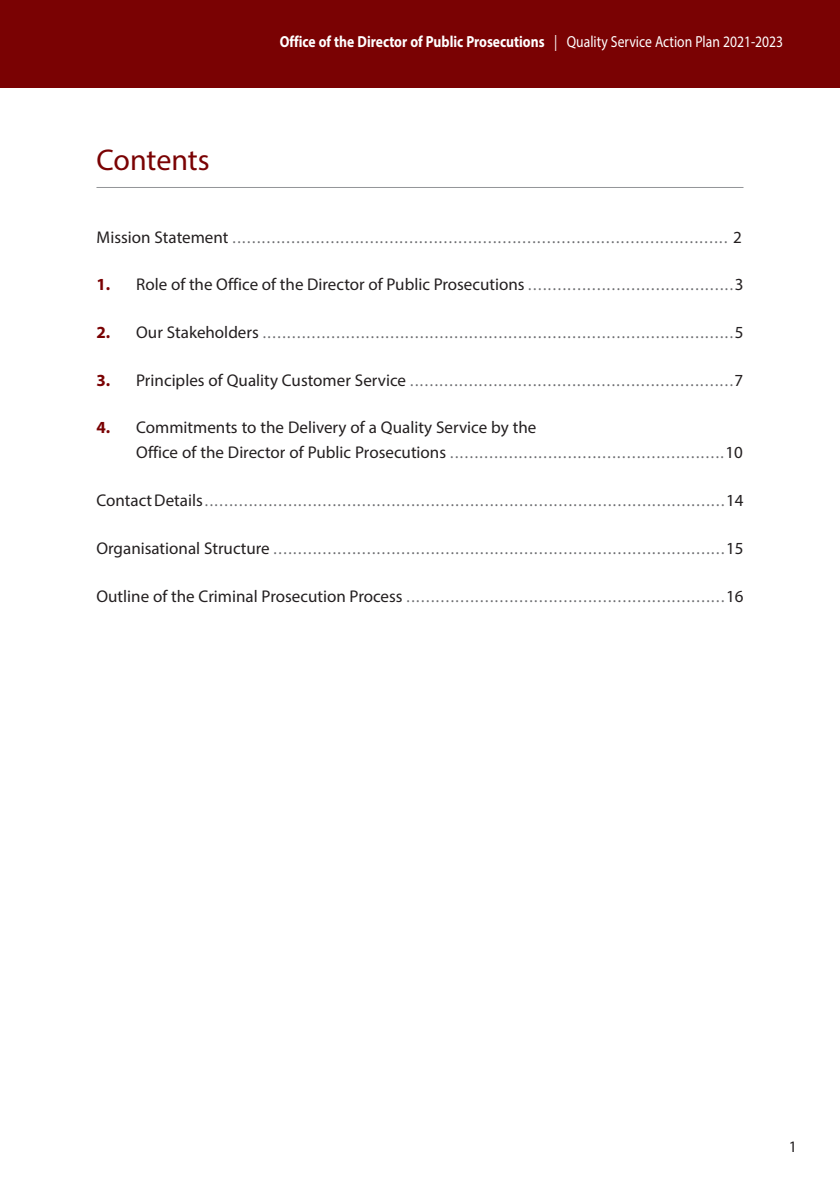
<style>
.page{position:relative;width:840px;height:1191px;background:#fff}
.page>*{position:absolute;margin:0;border:0;box-sizing:border-box;transform-origin:0 0}
.t1{font:30px "Myriad Pro";letter-spacing:-.005em;color:#7a0203}
.t2{font:17px "Myriad Pro";color:#231f20}
.t3{font:16px "Myriad Pro";color:#6c6d70}
.t4{font:700 16px "Myriad Pro";color:#fff;scale:.85 1}
.t5{font:16px "Myriad Pro";color:#231f20}
.s1{font-weight:400}
.s2{font-size:17px;color:#231f20}
.s3{font-weight:700;color:#7a0203}
.s4{font-size:16px;color:#6c6d70}
.s5{font-weight:700;font-size:17px;color:#7a0203}
</style>
<div class="page">
<div style="left:0;top:0;width:839px;height:88px;background:#7a0203"></div>
<hr style="left:96px;top:187px;width:647px;height:1px;background:#939598">
<h1 class="t1" style="left:96px;top:141px;width:115px">Contents</h1>
<p class="t4" style="left:279px;top:31px;width:593px">Office of the Director of Public Prosecutions <span class="s1">| Quality Service Action Plan 2021-2023</span></p>
<p class="t3" style="left:96px;top:227px;width:646px"><span class="s2">Mission Statement</span> ..................................................................................................... <span class="s2">2</span></p>
<p class="t2" style="left:96px;top:274px;width:648px"><span class="s3">1.</span> Role of the Office of the Director of Public Prosecutions <span class="s4">..........................................</span>3</p>
<p class="t3" style="left:96px;top:323px;width:648px"><span class="s5">2.</span> <span class="s2">Our Stakeholders</span> ................................................................................................<span class="s2">5</span></p>
<p class="t3" style="left:96px;top:370px;width:648px"><span class="s5">3.</span> <span class="s2">Principles of Quality Customer Service</span> ..................................................................<span class="s2">7</span></p>
<p class="t2" style="left:96px;top:417px;width:441px"><span class="s3">4.</span> Commitments to the Delivery of a Quality Service by the</p>
<p class="t3" style="left:136px;top:443px;width:608px"><span class="s2">Office of the Director of Public Prosecutions</span> ........................................................<span class="s2">10</span></p>
<p class="t3" style="left:96px;top:491px;width:648px"><span class="s2">Contact Details</span> ..........................................................................................................<span class="s2">14</span></p>
<p class="t3" style="left:96px;top:538px;width:648px"><span class="s2">Organisational Structure</span> ............................................................................................<span class="s2">15</span></p>
<p class="t3" style="left:96px;top:586px;width:648px"><span class="s2">Outline of the Criminal Prosecution Process</span> .................................................................<span class="s2">16</span></p>
<p class="t5" style="left:788px;top:1136px;width:10px">1</p>
</div>
